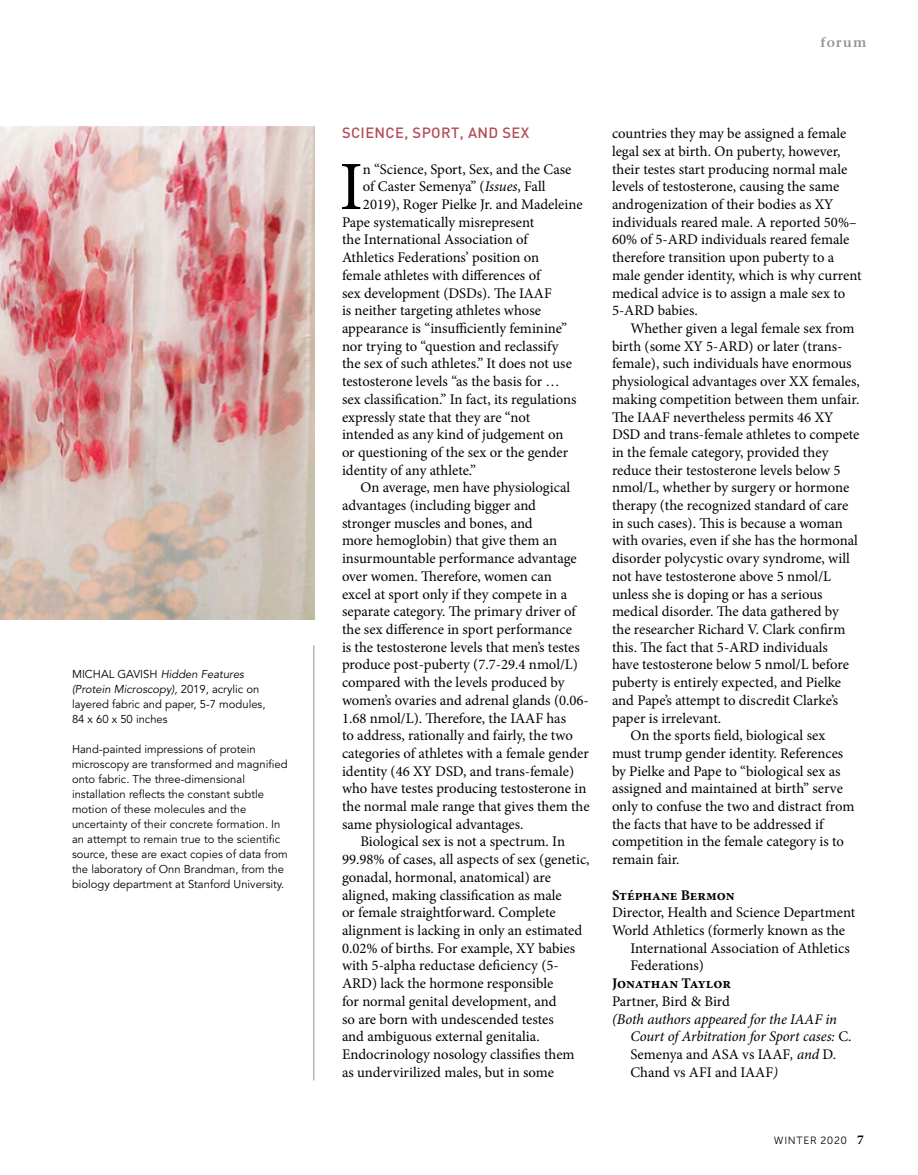
<style>
.page{position:relative;width:918px;height:1175px;background:#fff}
.page>*{position:absolute;margin:0;border:0;box-sizing:border-box;transform-origin:0 0}
.t1{font:69.15px "Minion Pro";color:#000}
.t2{font:14.7px/17.7px "Minion Pro";color:#000}
.t3{font:italic 14.7px/17.7px "Minion Pro";letter-spacing:-.01em;color:#000}
.t4{font:700 14.7px "Minion Pro";letter-spacing:-.005em;color:#000}
.t5{font:500 14.7px "DIN";letter-spacing:.025em;color:#b44d58}
.t6{font:600 13.5px "Stone Serif";letter-spacing:.085em;color:#939498}
.t7{font:11.25px/15px "Expo Book S Si";color:#000}
.t8{font:10.5px "Museo Sans 300";letter-spacing:.06em;color:#000}
.s1{font-style:italic}
.s2{font-style:normal}
.s3{font-family:"Minion Pro";font-weight:700;font-size:13.5px}
</style>
<div class="page">
<hr style="left:313px;top:645px;width:1px;height:435px;background:#939498">
<img style="left:0;top:126px;width:315px;height:494px">
<p class="t7" style="left:72px;top:666px;width:195px">MICHAL GAVISH <span class="s1">Hidden Features (Protein Microscopy),</span> 2019, acrylic on layered fabric and paper, 5-7 modules,<br>84 x 60 x 50 inches</p>
<p class="t7" style="left:72px;top:741px;width:217px">Hand-painted impressions of protein microscopy are transformed and magnified onto fabric. The three-dimensional installation reflects the constant subtle motion of these molecules and the uncertainty of their concrete formation. In an attempt to remain true to the scientific source, these are exact copies of data from the laboratory of Onn Brandman, from the biology department at Stanford University.</p>
<p class="t6" style="left:821px;top:34px;width:48px">forum</p>
<p class="t5" style="left:342px;top:123px;width:189px">SCIENCE, SPORT, AND SEX</p>
<h1 class="t1" style="left:339px;top:141px;width:25px">I</h1>
<p class="t2" style="left:363px;top:160px;width:210px">n “Science, Sport, Sex, and the Case</p>
<p class="t2" style="left:363px;top:178px;width:184px">of Caster Semenya” (<span class="s1">Issues</span>, Fall</p>
<p class="t2" style="left:363px;top:195px;width:221px">2019), Roger Pielke Jr. and Madeleine</p>
<p class="t2" style="left:342px;top:213px;width:194px">Pape systematically misrepresent</p>
<p class="t2" style="left:342px;top:231px;width:187px">the International Association of</p>
<p class="t2" style="left:342px;top:249px;width:199px">Athletics Federations’ position on</p>
<p class="t2" style="left:342px;top:266px;width:200px">female athletes with differences of</p>
<p class="t2" style="left:342px;top:284px;width:211px">sex development (DSDs). The IAAF</p>
<p class="t2" style="left:342px;top:302px;width:201px">is neither targeting athletes whose</p>
<p class="t2" style="left:342px;top:319px;width:227px">appearance is “insufficiently feminine”</p>
<p class="t2" style="left:342px;top:337px;width:218px">nor trying to “question and reclassify</p>
<p class="t2" style="left:342px;top:355px;width:231px">the sex of such athletes.” It does not use</p>
<p class="t2" style="left:342px;top:372px;width:219px">testosterone levels “as the basis for …</p>
<p class="t2" style="left:342px;top:390px;width:236px">sex classification.” In fact, its regulations</p>
<p class="t2" style="left:342px;top:408px;width:190px">expressly state that they are “not</p>
<p class="t2" style="left:342px;top:426px;width:223px">intended as any kind of judgement on</p>
<p class="t2" style="left:342px;top:443px;width:228px">or questioning of the sex or the gender</p>
<p class="t2" style="left:342px;top:461px;width:136px">identity of any athlete.”</p>
<p class="t2" style="left:360px;top:479px;width:212px">On average, men have physiological</p>
<p class="t2" style="left:342px;top:496px;width:196px">advantages (including bigger and</p>
<p class="t2" style="left:342px;top:514px;width:192px">stronger muscles and bones, and</p>
<p class="t2" style="left:342px;top:532px;width:217px">more hemoglobin) that give them an</p>
<p class="t2" style="left:342px;top:549px;width:236px">insurmountable performance advantage</p>
<p class="t2" style="left:342px;top:567px;width:211px">over women. Therefore, women can</p>
<p class="t2" style="left:342px;top:585px;width:227px">excel at sport only if they compete in a</p>
<p class="t2" style="left:342px;top:603px;width:235px">separate category. The primary driver of</p>
<p class="t2" style="left:342px;top:620px;width:232px">the sex difference in sport performance</p>
<p class="t2" style="left:342px;top:638px;width:239px">is the testosterone levels that men’s testes</p>
<p class="t2" style="left:342px;top:656px;width:237px">produce post-puberty (7.7-29.4 nmol/L)</p>
<p class="t2" style="left:342px;top:673px;width:224px">compared with the levels produced by</p>
<p class="t2" style="left:342px;top:691px;width:248px">women’s ovaries and adrenal glands (0.06-</p>
<p class="t2" style="left:342px;top:709px;width:226px">1.68 nmol/L). Therefore, the IAAF has</p>
<p class="t2" style="left:342px;top:726px;width:232px">to address, rationally and fairly, the two</p>
<p class="t2" style="left:342px;top:744px;width:248px">categories of athletes with a female gender</p>
<p class="t2" style="left:342px;top:762px;width:234px">identity (46 XY DSD, and trans-female)</p>
<p class="t2" style="left:342px;top:780px;width:246px">who have testes producing testosterone in</p>
<p class="t2" style="left:342px;top:797px;width:249px">the normal male range that gives them the</p>
<p class="t2" style="left:342px;top:815px;width:183px">same physiological advantages.</p>
<p class="t2" style="left:360px;top:833px;width:206px">Biological sex is not a spectrum. In</p>
<p class="t2" style="left:342px;top:850px;width:249px">99.98% of cases, all aspects of sex (genetic,</p>
<p class="t2" style="left:342px;top:868px;width:210px">gonadal, hormonal, anatomical) are</p>
<p class="t2" style="left:342px;top:886px;width:221px">aligned, making classification as male</p>
<p class="t2" style="left:342px;top:903px;width:215px">or female straightforward. Complete</p>
<p class="t2" style="left:342px;top:921px;width:242px">alignment is lacking in only an estimated</p>
<p class="t2" style="left:342px;top:939px;width:235px">0.02% of births. For example, XY babies</p>
<p class="t2" style="left:342px;top:957px;width:218px">with 5-alpha reductase deficiency (5-</p>
<p class="t2" style="left:342px;top:974px;width:213px">ARD) lack the hormone responsible</p>
<p class="t2" style="left:342px;top:992px;width:216px">for normal genital development, and</p>
<p class="t2" style="left:342px;top:1010px;width:213px">so are born with undescended testes</p>
<p class="t2" style="left:342px;top:1027px;width:199px">and ambiguous external genitalia.</p>
<p class="t2" style="left:342px;top:1045px;width:234px">Endocrinology nosology classifies them</p>
<p class="t2" style="left:342px;top:1063px;width:214px">as undervirilized males, but in some</p>
<p class="t2" style="left:612px;top:125px;width:251px">countries they may be assigned a female legal sex at birth. On puberty, however, their testes start producing normal male levels of testosterone, causing the same androgenization of their bodies as XY individuals reared male. A reported 50%– 60% of 5-ARD individuals reared female therefore transition upon puberty to a male gender identity, which is why current medical advice is to assign a male sex to 5-ARD babies.</p>
<p class="t2" style="left:630px;top:319px;width:226px">Whether given a legal female sex from</p>
<p class="t2" style="left:612px;top:337px;width:232px">birth (some XY 5-ARD) or later (trans-</p>
<p class="t2" style="left:612px;top:355px;width:241px">female), such individuals have enormous</p>
<p class="t2" style="left:612px;top:372px;width:249px">physiological advantages over XX females,</p>
<p class="t2" style="left:612px;top:390px;width:249px">making competition between them unfair.</p>
<p class="t2" style="left:612px;top:408px;width:223px">The IAAF nevertheless permits 46 XY</p>
<p class="t2" style="left:612px;top:426px;width:249px">DSD and trans-female athletes to compete</p>
<p class="t2" style="left:612px;top:443px;width:218px">in the female category, provided they</p>
<p class="t2" style="left:612px;top:461px;width:230px">reduce their testosterone levels below 5</p>
<p class="t2" style="left:612px;top:479px;width:239px">nmol/L, whether by surgery or hormone</p>
<p class="t2" style="left:612px;top:496px;width:238px">therapy (the recognized standard of care</p>
<p class="t2" style="left:612px;top:514px;width:232px">in such cases). This is because a woman</p>
<p class="t2" style="left:612px;top:532px;width:247px">with ovaries, even if she has the hormonal</p>
<p class="t2" style="left:612px;top:549px;width:239px">disorder polycystic ovary syndrome, will</p>
<p class="t2" style="left:612px;top:567px;width:221px">not have testosterone above 5 nmol/L</p>
<p class="t2" style="left:612px;top:585px;width:212px">unless she is doping or has a serious</p>
<p class="t2" style="left:612px;top:603px;width:228px">medical disorder. The data gathered by</p>
<p class="t2" style="left:612px;top:620px;width:235px">the researcher Richard V. Clark confirm</p>
<p class="t2" style="left:612px;top:638px;width:218px">this. The fact that 5-ARD individuals</p>
<p class="t2" style="left:612px;top:656px;width:238px">have testosterone below 5 nmol/L before</p>
<p class="t2" style="left:612px;top:673px;width:231px">puberty is entirely expected, and Pielke</p>
<p class="t2" style="left:612px;top:691px;width:228px">and Pape’s attempt to discredit Clarke’s</p>
<p class="t2" style="left:612px;top:709px;width:111px">paper is irrelevant.</p>
<p class="t2" style="left:630px;top:726px;width:197px">On the sports field, biological sex</p>
<p class="t2" style="left:612px;top:744px;width:233px">must trump gender identity. References</p>
<p class="t2" style="left:612px;top:762px;width:230px">by Pielke and Pape to “biological sex as</p>
<p class="t2" style="left:612px;top:780px;width:232px">assigned and maintained at birth” serve</p>
<p class="t2" style="left:612px;top:797px;width:244px">only to confuse the two and distract from</p>
<p class="t2" style="left:612px;top:815px;width:213px">the facts that have to be addressed if</p>
<p class="t2" style="left:612px;top:833px;width:234px">competition in the female category is to</p>
<p class="t2" style="left:612px;top:850px;width:69px">remain fair.</p>
<p class="t4" style="left:612px;top:884px;width:124px">Stéphane Bermon</p>
<p class="t2" style="left:612px;top:903px;width:245px">Director, Health and Science Department</p>
<p class="t2" style="left:612px;top:921px;width:235px">World Athletics (formerly known as the</p>
<p class="t2" style="left:630px;top:939px;width:221px">International Association of Athletics</p>
<p class="t2" style="left:630px;top:957px;width:75px">Federations)</p>
<p class="t4" style="left:612px;top:973px;width:120px">Jonathan Taylor</p>
<p class="t2" style="left:612px;top:992px;width:119px">Partner, Bird &amp; Bird</p>
<p class="t3" style="left:630px;top:1010px;width:223px;text-indent:-18px">(Both authors appeared for the IAAF in<br>Court of Arbitration for Sport cases: <span class="s2">C.<br>Semenya and ASA vs IAAF</span>, and <span class="s2">D.<br>Chand vs AFI and IAAF</span>)</p>
<p class="t8" style="left:774px;top:1135px;width:92px">WINTER 2020 <span class="s3">7</span></p>
</div>
